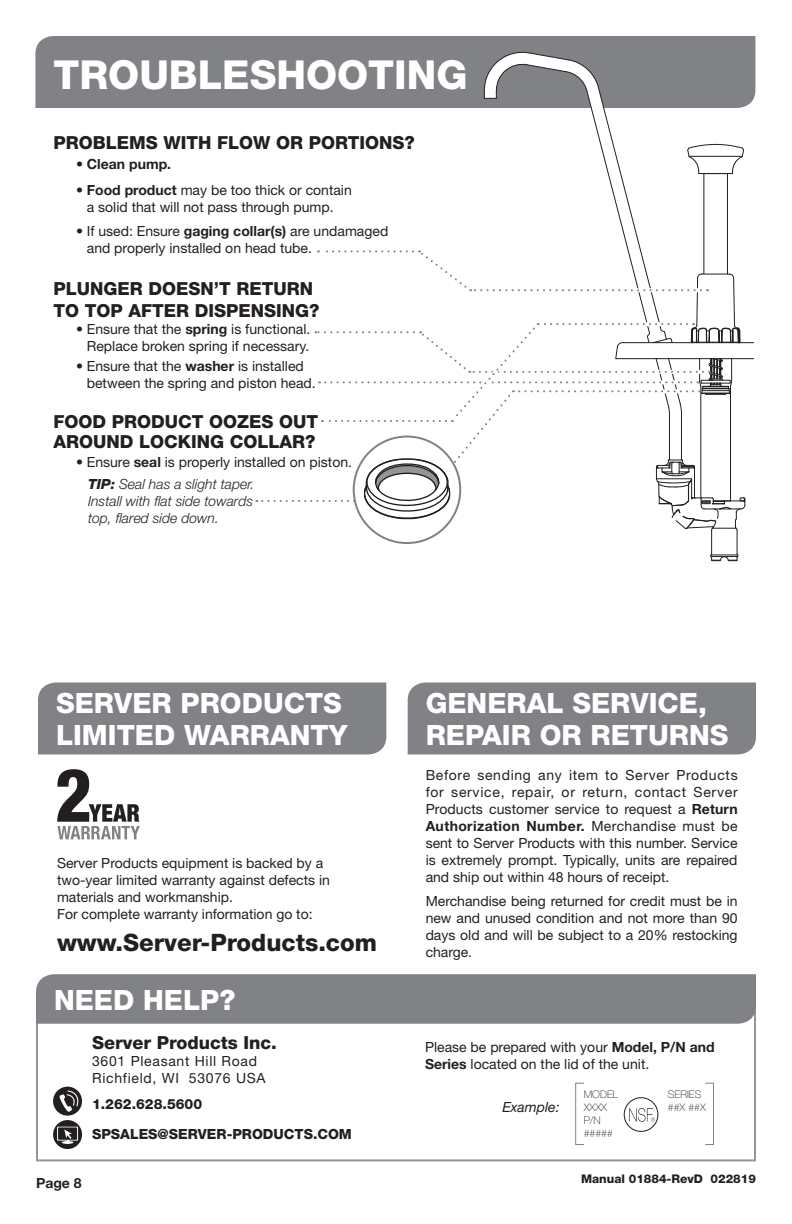
<style>
.page{position:relative;width:792px;height:1224px;background:#fff}
.page>*{position:absolute;margin:0;border:0;box-sizing:border-box;transform-origin:0 0}
.t1{font:800 40px "Helvetica Neue";color:#fff}
.t2{font:800 28px/32px "Helvetica Neue";color:#fff}
.t3{font:800 24px "Helvetica Neue";color:#231f20}
.t4{font:800 18px/20px "Helvetica Neue";color:#231f20}
.t5{font:14px/17px "Helvetica Neue";color:#231f20}
.t6{font:italic 300 14px/17px "Helvetica Neue";color:#231f20}
.t7{font:800 14px "Helvetica Neue";color:#231f20}
.t8{font:14px/17px "Helvetica Neue";letter-spacing:.05em;color:#231f20}
.t9{font:700 14px "Helvetica Neue";color:#231f20}
.t10{font:italic 14px "Helvetica Neue";color:#231f20}
.t11{font:800 12px "Helvetica Neue";color:#231f20}
.t12{font:100 10.4px/12.8px "Helvetica Neue";color:#231f20}
.s1{font-weight:400}
.s2{font-weight:700}
.s3{font-weight:800;font-style:italic}
.s4{font-weight:300;font-style:italic}
</style>
<div class="page">
<div style="left:35px;top:36px;width:720px;height:72px;background:#808285"></div>
<hr style="left:622px;top:342px;width:132px;height:1px;background:#231f20">
<hr style="left:658px;top:358px;width:96px;height:1px;background:#231f20">
<div style="left:36px;top:991px;width:720px;height:170px;border:2px solid #939598"></div>
<div style="left:36px;top:974px;width:720px;height:50px;background:#808285"></div>
<div style="left:53px;top:1087px;width:29px;height:29px;background:#231f20;border-radius:50%"></div>
<svg style="left:59px;top:1090px;width:20px;height:22px"></svg>
<svg style="left:53px;top:1120px;width:29px;height:29px"></svg>
<svg style="left:57px;top:1127px;width:21px;height:14px"></svg>
<div style="left:58px;top:1127px;width:19px;height:13px;background:#231f20"></div>
<svg style="left:62px;top:1130px;width:11px;height:14px"></svg>
<div style="left:38px;top:682px;width:348px;height:72px;background:#808285"></div>
<div style="left:408px;top:682px;width:348px;height:72px;background:#808285"></div>
<svg style="left:57px;top:769px;width:83px;height:70px"></svg>
<div style="left:624px;top:1097px;width:34px;height:35px;border:1px solid #231f20;border-radius:50%"></div>
<svg style="left:629px;top:1108px;width:26px;height:14px"></svg>
<div style="left:575px;top:1083px;width:9px;height:62px;border:1px solid #808285"></div>
<div style="left:705px;top:1083px;width:9px;height:62px;border:1px solid #808285"></div>
<svg style="left:256px;top:51px;width:490px;height:511px"></svg>
<div style="left:353px;top:436px;width:108px;height:108px;border:2px solid #808285;border-radius:50%"></div>
<h1 class="t1" style="left:53px;top:60px;width:416px">TROUBLESHOOTING</h1>
<p class="t4" style="left:53px;top:134px;width:363px">PROBLEMS WITH FLOW OR PORTIONS?</p>
<p class="t9" style="left:76px;top:159px;width:97px"><span class="s1">•</span> Clean pump.</p>
<p class="t5" style="left:76px;top:183px;width:277px;text-align:center">• <span class="s2">Food product</span> may be too thick or contain a solid that will not pass through pump.</p>
<p class="t5" style="left:87px;top:224px;width:303px;text-indent:-11px">• If used: Ensure <span class="s2">gaging collar(s)</span> are undamaged and properly installed on head tube.</p>
<p class="t4" style="left:53px;top:279px;width:268px;line-height:22px">PLUNGER DOESN’T RETURN<br>TO TOP AFTER DISPENSING?</p>
<p class="t5" style="left:76px;top:321px;width:236px;text-align:right">• Ensure that the <span class="s2">spring</span> is functional.<br>Replace broken spring if necessary.</p>
<p class="t5" style="left:87px;top:359px;width:230px;text-indent:-11px">• Ensure that the <span class="s2">washer</span> is installed between the spring and piston head.</p>
<p class="t4" style="left:53px;top:413px;width:266px">FOOD PRODUCT OOZES OUT<br>AROUND LOCKING COLLAR?</p>
<p class="t5" style="left:88px;top:453px;width:266px;line-height:21.2px;text-indent:-12px">• Ensure <span class="s2">seal</span> is properly installed on piston.<br><span class="s3">TIP:</span> <span class="s4">Seal has a slight taper.</span></p>
<p class="t6" style="left:88px;top:493px;width:167px">Install with flat side towards top, flared side down.</p>
<h2 class="t2" style="left:56px;top:689px;width:293px">SERVER PRODUCTS<br>LIMITED WARRANTY</h2>
<h2 class="t2" style="left:426px;top:689px;width:304px">GENERAL SERVICE,<br>REPAIR OR RETURNS</h2>
<p class="t5" style="left:57px;top:856px;width:274px">Server Products equipment is backed by a two-year limited warranty against defects in materials and workmanship.<br>For complete warranty information go to:</p>
<h3 class="t3" style="left:57px;top:934px;width:322px">www.Server-Products.com</h3>
<h2 class="t2" style="left:54px;top:986px;width:183px">NEED HELP?</h2>
<p class="t4" style="left:92px;top:1034px;width:186px">Server Products Inc.</p>
<p class="t8" style="left:92px;top:1054px;width:175px">3601 Pleasant Hill Road<br>Richfield, WI 53076 USA</p>
<p class="t5" style="left:426px;top:768px;width:314px;text-align:justify">Before sending any item to Server Products for service, repair, or return, contact Server Products customer service to request a <span class="s2">Return Authorization Number.</span> Merchandise must be sent to Server Products with this number. Service is extremely prompt. Typically, units are repaired and ship out within 48 hours of receipt.</p>
<p class="t5" style="left:426px;top:894px;width:313px;text-align:justify">Merchandise being returned for credit must be in new and unused condition and not more than 90 days old and will be subject to a 20% restocking charge.</p>
<p class="t5" style="left:425px;top:1040px;width:291px">Please be prepared with your <span class="s2">Model, P/N and<br>Series</span> located on the lid of the unit.</p>
<p class="t7" style="left:92px;top:1099px;width:112px">1.262.628.5600</p>
<p class="t10" style="left:502px;top:1102px;width:59px">Example:</p>
<p class="t7" style="left:92px;top:1129px;width:261px">SPSALES@SERVER-PRODUCTS.COM</p>
<p class="t12" style="left:584px;top:1089px;width:36px">MODEL<br>XXXX<br>P/N #####</p>
<p class="t12" style="left:668px;top:1089px;width:39px">SERIES ##X ##X</p>
<p class="t9" style="left:36px;top:1178px;width:47px">Page 8</p>
<p class="t11" style="left:581px;top:1174px;width:176px">Manual 01884-RevD 022819</p>
</div>
